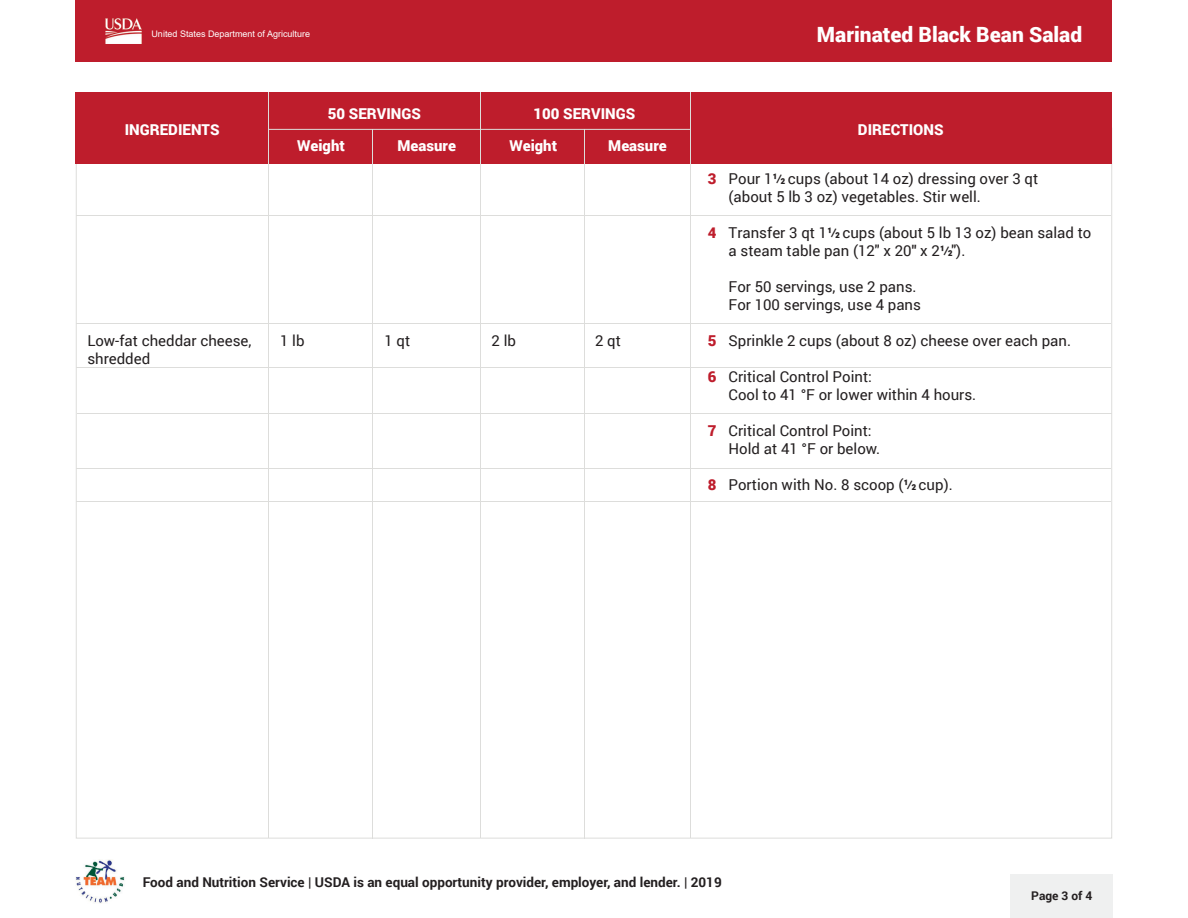
<style>
.page{position:relative;width:1188px;height:918px;background:#fff}
.page>*{position:absolute;margin:0;border:0;box-sizing:border-box;transform-origin:0 0}
.t1{font:900 21px "Roboto";color:#fff}
.t2{font:15px/18px "Roboto";color:#231f20}
.t3{font:900 15px "Roboto";color:#fff}
.t4{font:900 15px "Roboto";color:#be1d2c}
.t5{font:700 13.5px "Roboto";color:#231f20}
.t6{font:700 12px "Roboto";color:#231f20}
.t7{font:9px "Arial";color:#fff}
.s1{font-weight:900;color:#be1d2c}
.s2{font-family:"Roboto Condensed";font-weight:700}
</style>
<div class="page">
<img style="left:75px;top:860px;width:50px;height:43px">
<div style="left:1011px;top:874px;width:102px;height:44px;background:#eff0f0"></div>
<div style="left:76px;top:0;width:1036px;height:61px;background:#be1d2c"></div>
<img style="left:106px;top:19px;width:35px;height:24px">
<hr style="left:76px;top:215px;width:1035px;height:1px;background:#dddddb">
<hr style="left:76px;top:324px;width:1035px;height:1px;background:#dddddb">
<hr style="left:76px;top:367px;width:1035px;height:1px;background:#dddddb">
<hr style="left:77px;top:414px;width:1035px;height:1px;background:#dddddb">
<hr style="left:76px;top:501px;width:1035px;height:1px;background:#dddddb">
<hr style="left:76px;top:468px;width:1035px;height:1px;background:#dddddb">
<div style="left:76px;top:92px;width:1036px;height:72px;background:#be1d2c"></div>
<hr style="left:269px;top:129px;width:421px;height:1px;background:#dddddb">
<hr style="left:584px;top:129px;width:1px;height:709px;background:#dddddb">
<hr style="left:372px;top:129px;width:1px;height:710px;background:#dddddb">
<hr style="left:690px;top:92px;width:1px;height:746px;background:#dddddb">
<hr style="left:480px;top:92px;width:1px;height:746px;background:#dddddb">
<hr style="left:268px;top:92px;width:1px;height:746px;background:#dddddb">
<p class="t7" style="left:152px;top:27px;width:160px">United States Department of Agriculture</p>
<h1 class="t1" style="left:817px;top:19px;width:267px">Marinated Black Bean Salad</h1>
<p class="t3" style="left:328px;top:103px;width:95px">50 SERVINGS</p>
<p class="t3" style="left:533px;top:103px;width:103px">100 SERVINGS</p>
<p class="t3" style="left:125px;top:119px;width:96px">INGREDIENTS</p>
<p class="t3" style="left:858px;top:119px;width:87px">DIRECTIONS</p>
<p class="t3" style="left:297px;top:135px;width:49px">Weight</p>
<p class="t3" style="left:398px;top:135px;width:60px">Measure</p>
<p class="t3" style="left:509px;top:135px;width:49px">Weight</p>
<p class="t3" style="left:608px;top:135px;width:60px">Measure</p>
<p class="t2" style="left:729px;top:169px;width:311px;text-indent:-21px"><span class="s1">3</span> Pour 1<span class="s2">1/2</span> cups (about 14 oz) dressing over 3 qt (about 5 lb 3 oz) vegetables. Stir well.</p>
<p class="t2" style="left:729px;top:223px;width:364px;text-indent:-21px"><span class="s1">4</span> Transfer 3 qt 1<span class="s2">1/2</span> cups (about 5 lb 13 oz) bean salad to a steam table pan (12" x 20<span class="s2">″</span> x 2<span class="s2">1/2</span>").</p>
<p class="t2" style="left:729px;top:277px;width:194px">For 50 servings, use 2 pans.<br>For 100 servings, use 4 pans</p>
<p class="t2" style="left:729px;top:331px;width:344px">Sprinkle 2 cups (about 8 oz) cheese over each pan.</p>
<p class="t2" style="left:729px;top:367px;width:249px">Critical Control Point:<br>Cool to 41 °F or lower within 4 hours.</p>
<p class="t2" style="left:729px;top:421px;width:153px;text-indent:-21px"><span class="s1">7</span> Critical Control Point:<br>Hold at 41 °F or below.</p>
<p class="t2" style="left:708px;top:475px;width:246px"><span class="s1">8</span> Portion with No. 8 scoop (<span class="s2">1/2</span> cup).</p>
<p class="t2" style="left:87px;top:331px;width:166px">Low-fat cheddar cheese, shredded</p>
<p class="t2" style="left:280px;top:331px;width:26px">1 lb</p>
<p class="t2" style="left:384px;top:331px;width:27px">1 qt</p>
<p class="t2" style="left:492px;top:331px;width:26px">2 lb</p>
<p class="t2" style="left:595px;top:331px;width:27px">2 qt</p>
<p class="t4" style="left:708px;top:330px;width:10px">5</p>
<p class="t4" style="left:708px;top:366px;width:10px">6</p>
<p class="t5" style="left:143px;top:873px;width:580px">Food and Nutrition Service | USDA is an equal opportunity provider, employer, and lender. | 2019</p>
<p class="t6" style="left:1031px;top:887px;width:63px">Page 3 of 4</p>
</div>
